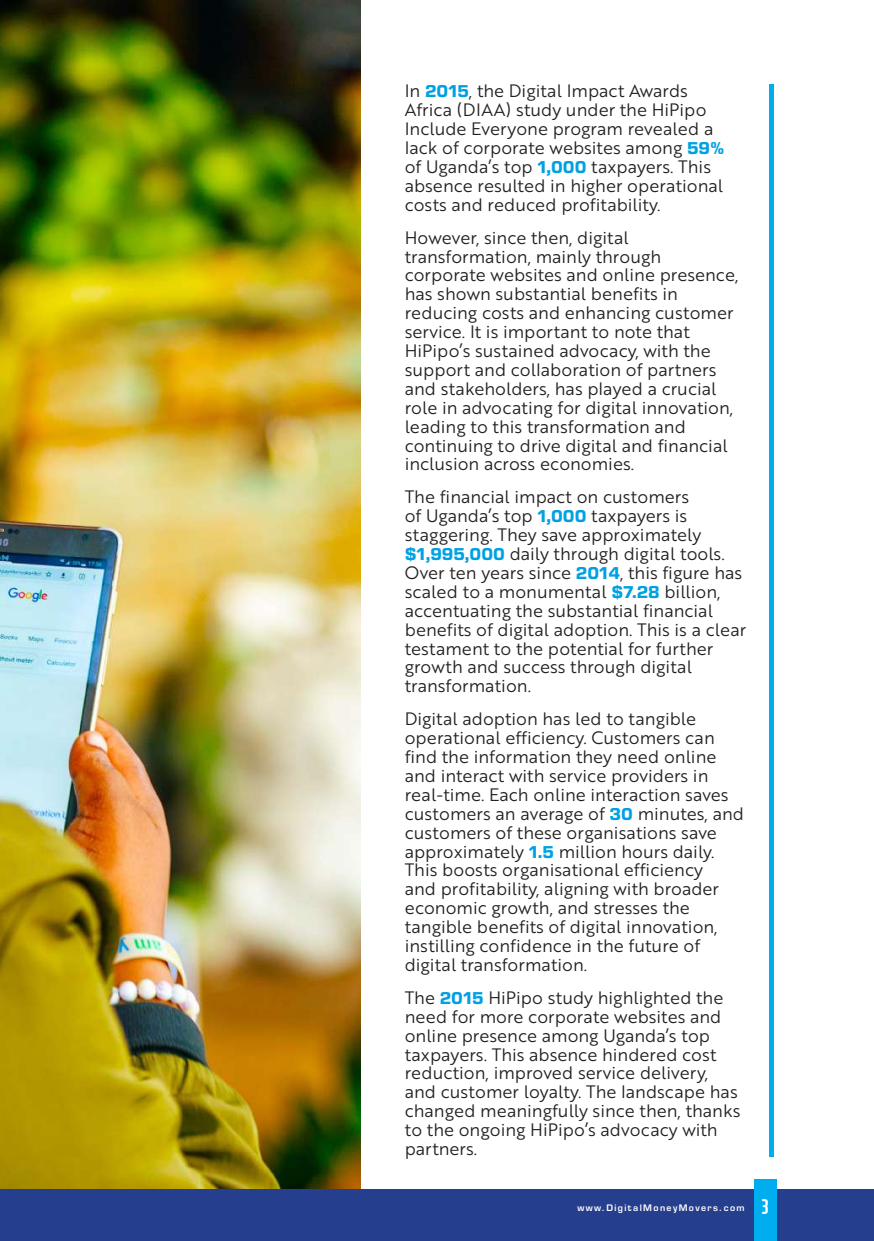
<style>
.page{position:relative;width:874px;height:1241px;background:#fff}
.page>*{position:absolute;margin:0;border:0;box-sizing:border-box;transform-origin:0 0}
.t1{font:900 21px "XXII Neue Norm Rnd Cnd";color:#fff}
.t2{font:17.5px/18.9px "Brother 1816";color:#231f20}
.t3{font:600 8.75px "Eurostile LT Std";letter-spacing:.16em;color:#fff}
.s1{font-family:"Eurostile Next LT Pro";font-weight:700;color:#00a1e3}
</style>
<div class="page">
<img style="left:0;top:0;width:360px;height:1188px">
<div style="left:769px;top:85px;width:5px;height:1071px;background:#00aeef"></div>
<div style="left:0;top:1189px;width:873px;height:51px;background:#253f8e"></div>
<div style="left:753px;top:1179px;width:23px;height:61px;background:#00aeef"></div>
<p class="t2" style="left:404px;top:81px;width:321px">In <span class="s1">2015</span>, the Digital Impact Awards Africa (DIAA) study under the HiPipo Include Everyone program revealed a lack of corporate websites among <span class="s1">59% </span>of Uganda’s top <span class="s1">1,000</span> taxpayers. This absence resulted in higher operational costs and reduced profitability.</p>
<p class="t2" style="left:404px;top:227px;width:335px">However, since then, digital transformation, mainly through corporate websites and online presence, has shown substantial benefits in reducing costs and enhancing customer service. It is important to note that HiPipo’s sustained advocacy, with the support and collaboration of partners and stakeholders, has played a crucial role in advocating for digital innovation, leading to this transformation and continuing to drive digital and financial inclusion across economies.</p>
<p class="t2" style="left:404px;top:487px;width:343px">The financial impact on customers<br>of Uganda’s top <span class="s1">1,000</span> taxpayers is staggering. They save approximately <span class="s1">$1,995,000</span> daily through digital tools.<br>Over ten years since <span class="s1">2014</span>, this figure has scaled to a monumental <span class="s1">$7.28</span> billion, accentuating the substantial financial benefits of digital adoption. This is a clear testament to the potential for further growth and success through digital transformation.</p>
<p class="t2" style="left:404px;top:708px;width:340px">Digital adoption has led to tangible operational efficiency. Customers can find the information they need online and interact with service providers in real-time. Each online interaction saves customers an average of <span class="s1">30</span> minutes, and customers of these organisations save approximately <span class="s1">1.5</span> million hours daily.<br>This boosts organisational efficiency<br>and profitability, aligning with broader economic growth, and stresses the tangible benefits of digital innovation, instilling confidence in the future of digital transformation.</p>
<p class="t2" style="left:404px;top:987px;width:337px">The <span class="s1">2015</span> HiPipo study highlighted the need for more corporate websites and online presence among Uganda’s top taxpayers. This absence hindered cost reduction, improved service delivery, and customer loyalty. The landscape has changed meaningfully since then, thanks to the ongoing HiPipo’s advocacy with partners.</p>
<p class="t3" style="left:577px;top:1202px;width:169px">www.DigitalMoneyMovers.com</p>
<p class="t1" style="left:761px;top:1193px;width:8px">3</p>
</div>
